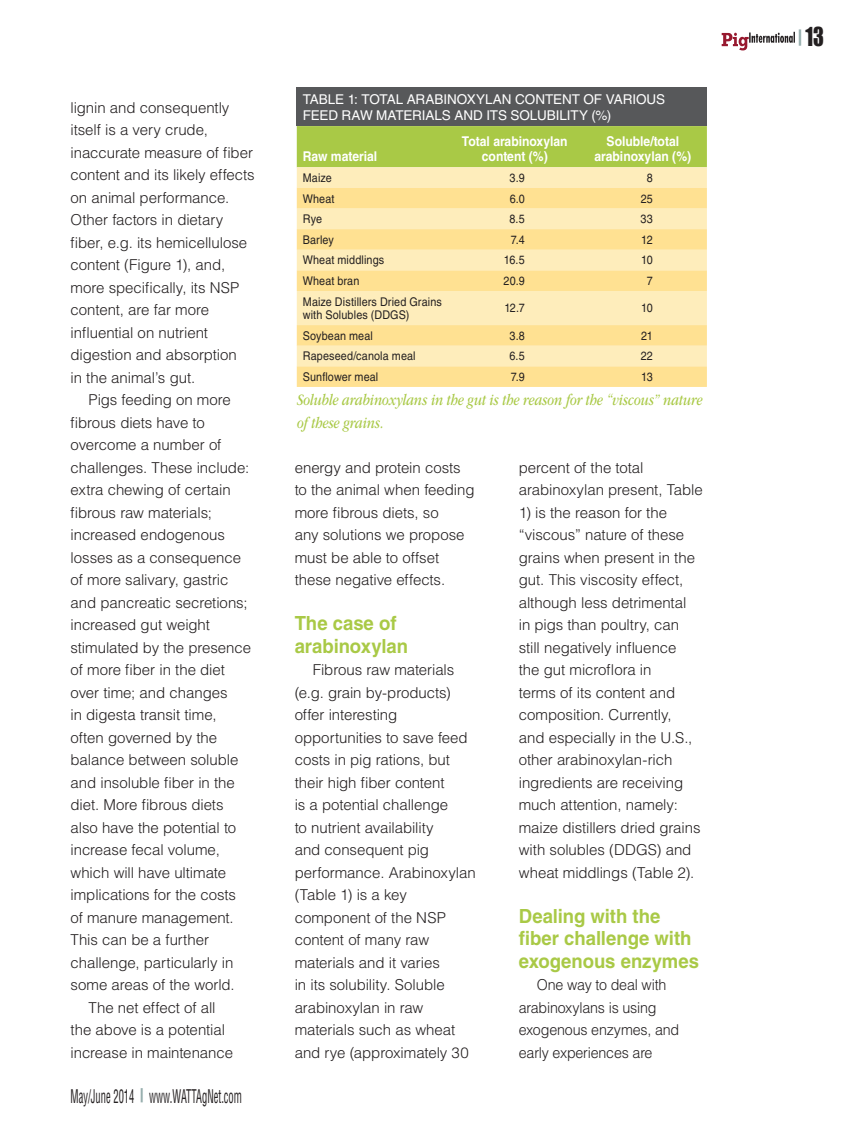
<style>
.page{position:relative;width:851px;height:1134px;background:#fff}
.page>*{position:absolute;margin:0;border:0;box-sizing:border-box;transform-origin:0 0}
.t1{font:24px "Impact";color:#231f20;scale:.85 1}
.t2{font:700 19.5px/22.5px "Helvetica LT Std";color:#a9c946;scale:.95 1}
.t3{font:condensed 18.3px "Helvetica LT Std";color:#231f20;scale:.57 1}
.t4{font:italic 16.5px/22.5px "ITC Garamond Std";letter-spacing:-.01em;color:#a9c946;scale:.8 1}
.t5{font:300 15px/22.5px "Helvetica LT Std";letter-spacing:-.005em;color:#231f20}
.t6{font:300 15px/22.5px "Helvetica LT Std";letter-spacing:-.005em;color:#231f20;scale:.95 1}
.t7{font:13.5px/16.5px "Helvetica LT Std";letter-spacing:-.005em;color:#fff}
.t8{font:700 13.5px/15px "Helvetica LT Std";color:#fff;text-align:center;scale:.9 1}
.t9{font:12px/13.5px "Helvetica LT Std";letter-spacing:.015em;color:#231f20;scale:.9 1}
.s1{font-family:"Imago";font-weight:700;font-size:19.2px;color:#96aead}
</style>
<div class="page">
<svg style="left:721px;top:32px;width:74px;height:18px"></svg>
<div style="left:297px;top:88px;width:409px;height:38px;background:#57585a"></div>
<div style="left:297px;top:126px;width:409px;height:41px;background:#a9c946"></div>
<div style="left:297px;top:167px;width:409px;height:21px;background:#feedbb"></div>
<svg style="left:297px;top:188px;width:409px;height:199px"></svg>
<p class="t5" style="left:70px;top:96px;width:160px">lignin and consequently</p>
<p class="t5" style="left:70px;top:118px;width:139px">itself is a very crude,</p>
<p class="t5" style="left:70px;top:141px;width:184px">inaccurate measure of fiber</p>
<p class="t5" style="left:70px;top:163px;width:186px">content and its likely effects</p>
<p class="t5" style="left:70px;top:186px;width:160px">on animal performance.</p>
<p class="t5" style="left:70px;top:208px;width:154px">Other factors in dietary</p>
<p class="t5" style="left:70px;top:231px;width:178px">fiber, e.g. its hemicellulose</p>
<p class="t5" style="left:70px;top:253px;width:156px">content (Figure 1), and,</p>
<p class="t5" style="left:70px;top:276px;width:170px">more specifically, its NSP</p>
<p class="t5" style="left:70px;top:298px;width:140px">content, are far more</p>
<p class="t5" style="left:70px;top:321px;width:139px">influential on nutrient</p>
<p class="t5" style="left:70px;top:343px;width:168px">digestion and absorption</p>
<p class="t5" style="left:70px;top:366px;width:126px">in the animal’s gut.</p>
<p class="t5" style="left:88px;top:388px;width:144px">Pigs feeding on more</p>
<p class="t5" style="left:70px;top:411px;width:136px">fibrous diets have to</p>
<p class="t5" style="left:70px;top:433px;width:152px">overcome a number of</p>
<p class="t5" style="left:70px;top:456px;width:180px">challenges. These include:</p>
<p class="t5" style="left:70px;top:478px;width:162px">extra chewing of certain</p>
<p class="t5" style="left:70px;top:501px;width:143px">fibrous raw materials;</p>
<p class="t5" style="left:70px;top:523px;width:156px">increased endogenous</p>
<p class="t5" style="left:70px;top:546px;width:172px">losses as a consequence</p>
<p class="t5" style="left:70px;top:568px;width:159px">of more salivary, gastric</p>
<p class="t5" style="left:70px;top:591px;width:179px">and pancreatic secretions;</p>
<p class="t5" style="left:70px;top:613px;width:141px">increased gut weight</p>
<p class="t5" style="left:70px;top:636px;width:182px">stimulated by the presence</p>
<p class="t5" style="left:70px;top:658px;width:156px">of more fiber in the diet</p>
<p class="t5" style="left:70px;top:681px;width:159px">over time; and changes</p>
<p class="t5" style="left:70px;top:703px;width:148px">in digesta transit time,</p>
<p class="t5" style="left:70px;top:726px;width:148px">often governed by the</p>
<p class="t5" style="left:70px;top:748px;width:169px">balance between soluble</p>
<p class="t5" style="left:70px;top:771px;width:166px">and insoluble fiber in the</p>
<p class="t5" style="left:70px;top:793px;width:154px">diet. More fibrous diets</p>
<p class="t5" style="left:70px;top:816px;width:167px">also have the potential to</p>
<p class="t5" style="left:70px;top:838px;width:151px">increase fecal volume,</p>
<p class="t5" style="left:70px;top:861px;width:157px">which will have ultimate</p>
<p class="t5" style="left:70px;top:883px;width:167px">implications for the costs</p>
<p class="t5" style="left:70px;top:906px;width:165px">of manure management.</p>
<p class="t5" style="left:70px;top:928px;width:140px">This can be a further</p>
<p class="t5" style="left:70px;top:951px;width:164px">challenge, particularly in</p>
<p class="t5" style="left:70px;top:973px;width:166px">some areas of the world.</p>
<p class="t5" style="left:88px;top:996px;width:128px">The net effect of all</p>
<p class="t5" style="left:70px;top:1018px;width:156px">the above is a potential</p>
<p class="t5" style="left:70px;top:1041px;width:164px">increase in maintenance</p>
<p class="t3" style="left:70px;top:1084px;width:302px">May/June 2014 <sup>|</sup> www.WATTAgNet.com</p>
<p class="t7" style="left:303px;top:91px;width:364px">Table 1: Total arabinoxylan content of various feed raw materials and its solubility (%)</p>
<p class="t8" style="left:303px;top:149px;width:84px">Raw material</p>
<p class="t8" style="left:462px;top:134px;width:119px">Total arabinoxylan content (%)</p>
<p class="t8" style="left:594px;top:134px;width:109px">Soluble/total arabinoxylan (%)</p>
<p class="t9" style="left:303px;top:171px;width:34px">Maize</p>
<p class="t9" style="left:509px;top:171px;width:18px">3.9</p>
<p class="t9" style="left:646px;top:171px;width:8px">8</p>
<p class="t9" style="left:303px;top:192px;width:37px">Wheat</p>
<p class="t9" style="left:509px;top:192px;width:18px">6.0</p>
<p class="t9" style="left:640px;top:192px;width:15px">25</p>
<p class="t9" style="left:303px;top:212px;width:23px">Rye</p>
<p class="t9" style="left:509px;top:212px;width:19px">8.5</p>
<p class="t9" style="left:640px;top:212px;width:15px">33</p>
<p class="t9" style="left:303px;top:233px;width:36px">Barley</p>
<p class="t9" style="left:511px;top:233px;width:17px">7.4</p>
<p class="t9" style="left:641px;top:233px;width:14px">12</p>
<p class="t9" style="left:303px;top:253px;width:92px">Wheat middlings</p>
<p class="t9" style="left:504px;top:253px;width:25px">16.5</p>
<p class="t9" style="left:641px;top:253px;width:14px">10</p>
<p class="t9" style="left:303px;top:274px;width:64px">Wheat bran</p>
<p class="t9" style="left:503px;top:274px;width:25px">20.9</p>
<p class="t9" style="left:647px;top:274px;width:8px">7</p>
<p class="t9" style="left:303px;top:295px;width:156px">Maize Distillers Dried Grains with Solubles (DDGS</p>
<p class="t9" style="left:504px;top:301px;width:24px">12.7</p>
<p class="t9" style="left:641px;top:301px;width:14px">10</p>
<p class="t9" style="left:406px;top:308px;width:5px">)</p>
<p class="t9" style="left:303px;top:329px;width:79px">Soybean meal</p>
<p class="t9" style="left:509px;top:329px;width:18px">3.8</p>
<p class="t9" style="left:641px;top:329px;width:15px">21</p>
<p class="t9" style="left:303px;top:349px;width:127px">Rapeseed/canola meal</p>
<p class="t9" style="left:509px;top:349px;width:18px">6.5</p>
<p class="t9" style="left:640px;top:349px;width:15px">22</p>
<p class="t9" style="left:303px;top:370px;width:85px">Sunflower meal</p>
<p class="t9" style="left:510px;top:370px;width:17px">7.9</p>
<p class="t9" style="left:641px;top:370px;width:14px">13</p>
<p class="t4" style="left:297px;top:389px;width:508px">Soluble arabinoxylans in the gut is the reason for the “viscous” nature of these grains.</p>
<p class="t5" style="left:294px;top:456px;width:181px">energy and protein costs to the animal when feeding more fibrous diets, so<br>any solutions we propose must be able to offset these negative effects.</p>
<h2 class="t2" style="left:294px;top:612px;width:121px">The case of arabinoxylan</h2>
<p class="t5" style="left:294px;top:658px;width:182px;text-indent:18px">Fibrous raw materials (e.g. grain by-products) offer interesting opportunities to save feed costs in pig rations, but their high fiber content<br>is a potential challenge<br>to nutrient availability<br>and consequent pig performance. Arabinoxylan (Table 1) is a key component of the NSP content of many raw materials and it varies<br>in its solubility. Soluble arabinoxylan in raw materials such as wheat and rye (approximately 30</p>
<p class="t5" style="left:518px;top:456px;width:185px">percent of the total arabinoxylan present, Table</p>
<p class="t5" style="left:518px;top:501px;width:183px">1) is the reason for the “viscous” nature of these grains when present in the gut. This viscosity effect, although less detrimental in pigs than poultry, can still negatively influence the gut microflora in<br>terms of its content and composition. Currently, and especially in the U.S., other arabinoxylan-rich ingredients are receiving much attention, namely: maize distillers dried grains with solubles (DDGS) and wheat middlings (Table 2).</p>
<h2 class="t2" style="left:518px;top:904px;width:191px">Dealing with the fiber challenge with exogenous enzymes</h2>
<p class="t6" style="left:519px;top:973px;width:170px;text-indent:18px">One way to deal with arabinoxylans is using exogenous enzymes, and early experiences are</p>
<h1 class="t1" style="left:798px;top:18px;width:32px"><span class="s1">|</span>13</h1>
</div>
